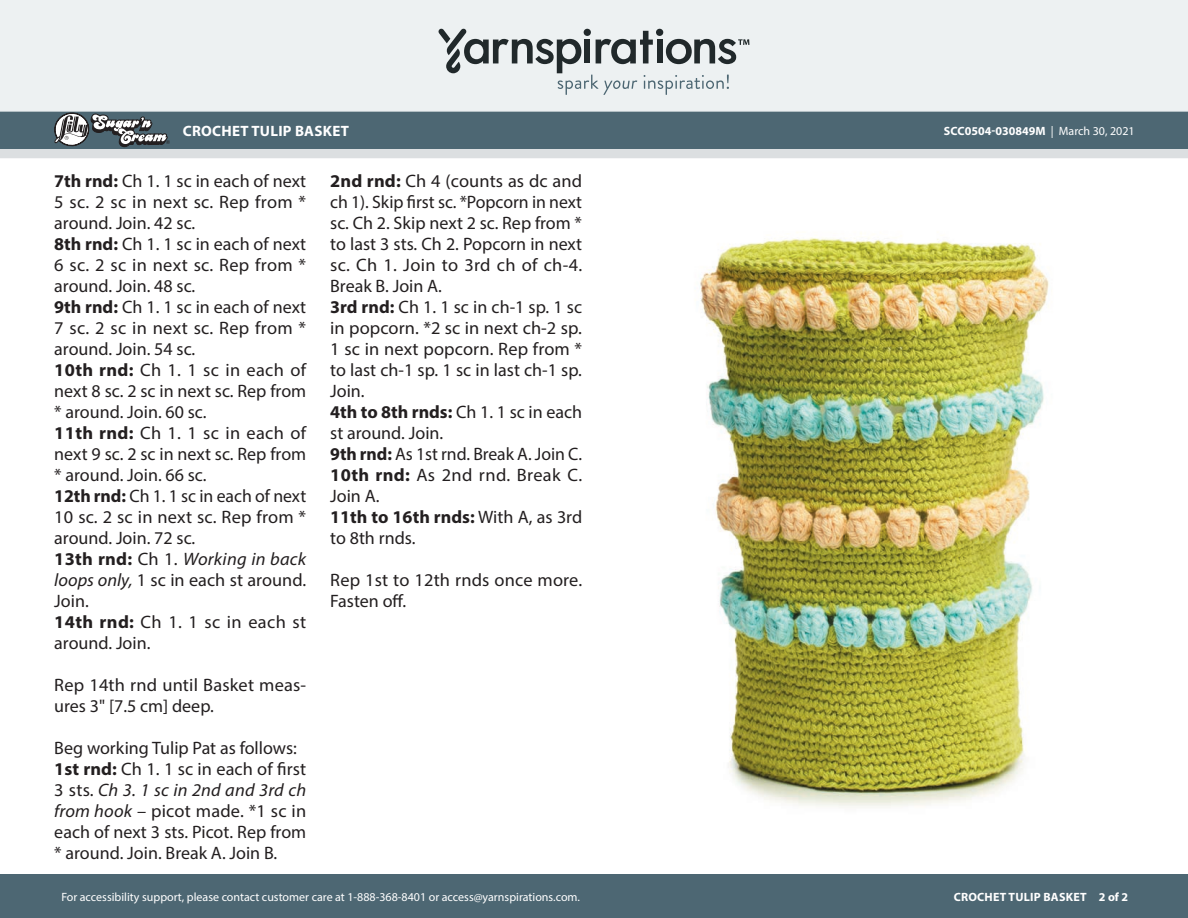
<style>
.page{position:relative;width:1188px;height:918px;background:#fff}
.page>*{position:absolute;margin:0;border:0;box-sizing:border-box;transform-origin:0 0}
.Body_-__With_auto_st{font:18px/21px "Myriad Pro";color:#231f20;text-align:justify}
.Body_-__With_auto_st-2{font:18px/21px "Myriad Pro";letter-spacing:.02em;color:#231f20}
.t1{font:700 15px "Myriad Pro";letter-spacing:.02em;color:#fff}
.t2{font:12px "Myriad Pro";color:#fff}
.t3{font:700 12px "Myriad Pro";color:#fff}
.t4{font:700 12px "Myriad Pro";letter-spacing:.02em;color:#fff}
.s1{font-weight:400}
.s2{font-weight:700}
.s3{font-style:italic}
</style>
<div class="page">
<div style="left:0;top:875px;width:1188px;height:43px;background:#4d6773"></div>
<div style="left:0;top:0;width:1188px;height:111px;background:#edf1f2"></div>
<svg style="left:438px;top:29px;width:311px;height:66px;background:#c0c5c7"></svg>
<svg style="left:0;top:111px;width:1188px;height:47px;background:#6d818b"></svg>
<img style="left:700px;top:233px;width:349px;height:574px">
<p class="t1" style="left:183px;top:121px;width:168px">CROCHET TULIP BASKET</p>
<p class="t3" style="left:944px;top:123px;width:192px">SCC0504-030849M <span class="s1">| March 30, 2021</span></p>
<p class="Body_-__With_auto_st" style="left:54px;top:170px;width:253px"><span class="s2">7th rnd:</span> Ch 1. 1 sc in each of next 5 sc. 2 sc in next sc. Rep from * around. Join. 42 sc.</p>
<p class="Body_-__With_auto_st" style="left:54px;top:233px;width:253px"><span class="s2">8th rnd:</span> Ch 1. 1 sc in each of next 6 sc. 2 sc in next sc. Rep from * around. Join. 48 sc.</p>
<p class="Body_-__With_auto_st" style="left:54px;top:296px;width:253px"><span class="s2">9th rnd:</span> Ch 1. 1 sc in each of next 7 sc. 2 sc in next sc. Rep from * around. Join. 54 sc.</p>
<p class="Body_-__With_auto_st" style="left:54px;top:359px;width:253px"><span class="s2">10th rnd:</span> Ch 1. 1 sc in each of next 8 sc. 2 sc in next sc. Rep from * around. Join. 60 sc.</p>
<p class="Body_-__With_auto_st" style="left:54px;top:422px;width:253px"><span class="s2">11th rnd:</span> Ch 1. 1 sc in each of next 9 sc. 2 sc in next sc. Rep from * around. Join. 66 sc.</p>
<p class="Body_-__With_auto_st" style="left:54px;top:485px;width:253px"><span class="s2">12th rnd:</span> Ch 1. 1 sc in each of next 10 sc. 2 sc in next sc. Rep from * around. Join. 72 sc.</p>
<p class="Body_-__With_auto_st" style="left:54px;top:548px;width:253px"><span class="s2">13th rnd:</span> Ch 1. <span class="s3">Working in back loops only,</span> 1 sc in each st around.<br>Join.</p>
<p class="Body_-__With_auto_st" style="left:54px;top:611px;width:253px"><span class="s2">14th rnd:</span> Ch 1. 1 sc in each st around. Join.</p>
<p class="Body_-__With_auto_st" style="left:54px;top:674px;width:253px">Rep 14th rnd until Basket meas&shy;ures 3" [7.5 cm] deep.</p>
<p class="Body_-__With_auto_st" style="left:54px;top:737px;width:244px">Beg working Tulip Pat as follows:</p>
<p class="Body_-__With_auto_st" style="left:54px;top:758px;width:253px"><span class="s2">1st rnd:</span> Ch 1. 1 sc in each of first 3 sts. <span class="s3">Ch 3. 1 sc in 2nd and 3rd ch from hook</span> – picot made. *1 sc in each of next 3 sts. Picot. Rep from * around. Join. Break A. Join B.</p>
<p class="Body_-__With_auto_st" style="left:330px;top:170px;width:254px"><span class="s2">2nd rnd:</span> Ch 4 (counts as dc and ch 1). Skip first sc. *Popcorn in next sc. Ch 2. Skip next 2 sc. Rep from * to last 3 sts. Ch 2. Popcorn in next sc. Ch 1. Join to 3rd ch of ch-4.<br>Break B. Join A.</p>
<p class="Body_-__With_auto_st" style="left:330px;top:296px;width:254px"><span class="s2">3rd rnd:</span> Ch 1. 1 sc in ch-1 sp. 1 sc in popcorn. *2 sc in next ch-2 sp.<br>1 sc in next popcorn. Rep from * to last ch-1 sp. 1 sc in last ch-1 sp.<br>Join.</p>
<p class="Body_-__With_auto_st" style="left:330px;top:401px;width:253px"><span class="s2">4th to 8th rnds:</span> Ch 1. 1 sc in each st around. Join.</p>
<p class="Body_-__With_auto_st" style="left:330px;top:443px;width:253px"><span class="s2">9th rnd:</span> As 1st rnd. Break A. Join C.</p>
<p class="Body_-__With_auto_st-2" style="left:330px;top:464px;width:253px"><span class="s2">10th rnd:</span> As 2nd rnd. Break C.<br>Join A.</p>
<p class="Body_-__With_auto_st" style="left:330px;top:506px;width:253px"><span class="s2">11th to 16th rnds:</span> With A, as 3rd to 8th rnds.</p>
<p class="Body_-__With_auto_st" style="left:330px;top:569px;width:253px">Rep 1st to 12th rnds once more.<br>Fasten off.</p>
<p class="t2" style="left:61px;top:889px;width:520px">For accessibility support, please contact customer care at 1-888-368-8401 or access@yarnspirations.com.</p>
<p class="t4" style="left:954px;top:889px;width:176px">CROCHET TULIP BASKET 2 of 2</p>
</div>
